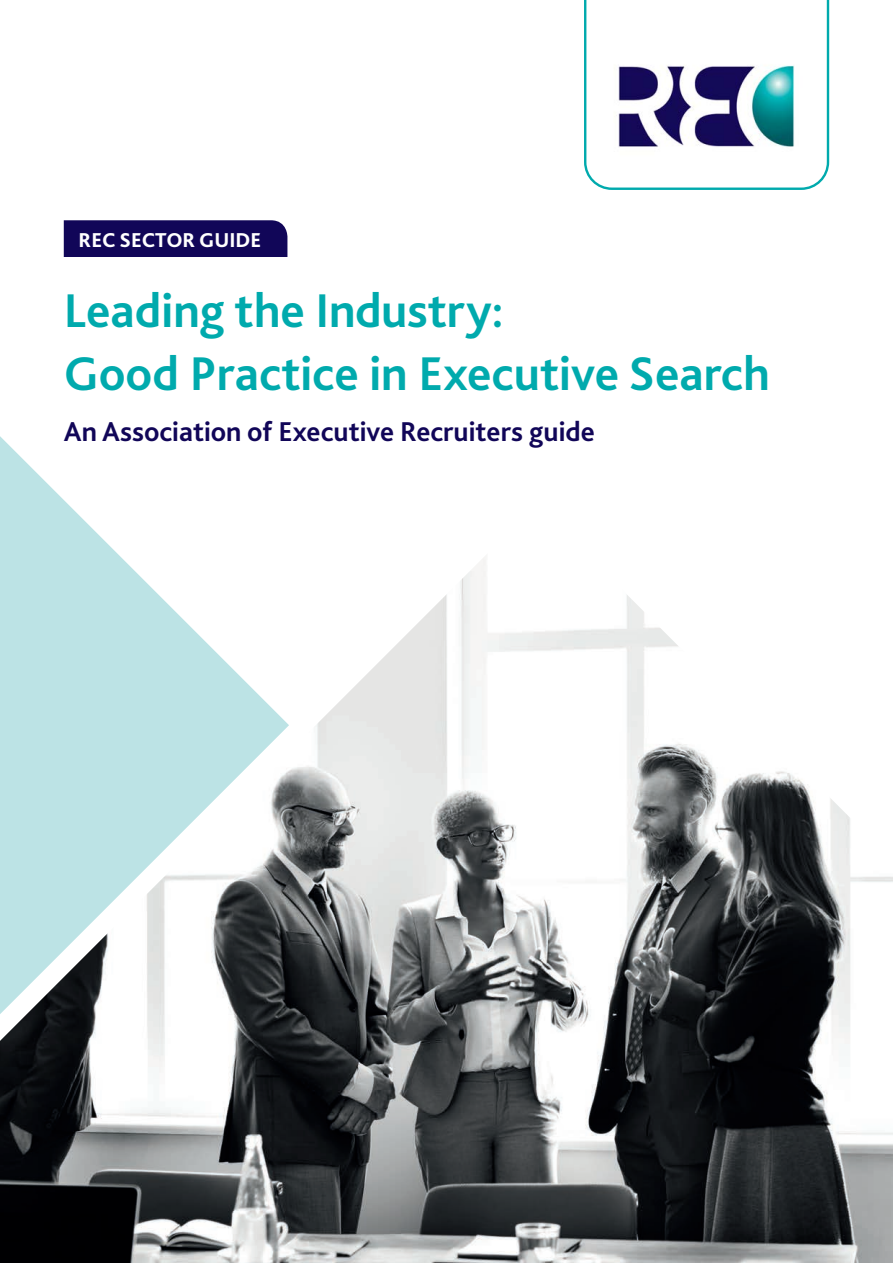
<style>
.page{position:relative;width:893px;height:1263px;background:#fff}
.page>*{position:absolute;margin:0;border:0;box-sizing:border-box;transform-origin:0 0}
.t1{font:700 49.5px/63px "Bliss 2";color:#00aaad}
.t2{font:700 28.5px "Bliss 2";color:#110658}
.t3{font:800 21px "Bliss 2";color:#fff}
</style>
<div class="page">
<img style="left:0;top:557px;width:893px;height:706px">
<svg style="left:0;top:436px;width:289px;height:578px;fill:#bce3e5"></svg>
<svg style="left:584px;top:0;width:246px;height:190px"></svg>
<div style="left:64px;top:220px;width:223px;height:37px;background:#110658"></div>
<img style="left:610px;top:55px;width:193px;height:102px">
<p class="t3" style="left:79px;top:227px;width:184px">REC SECTOR GUIDE</p>
<p class="t1" style="left:64px;top:278px;width:708px">Leading the Industry:<br>Good Practice in Executive Search</p>
<p class="t2" style="left:64px;top:414px;width:533px">An Association of Executive Recruiters guide</p>
</div>
